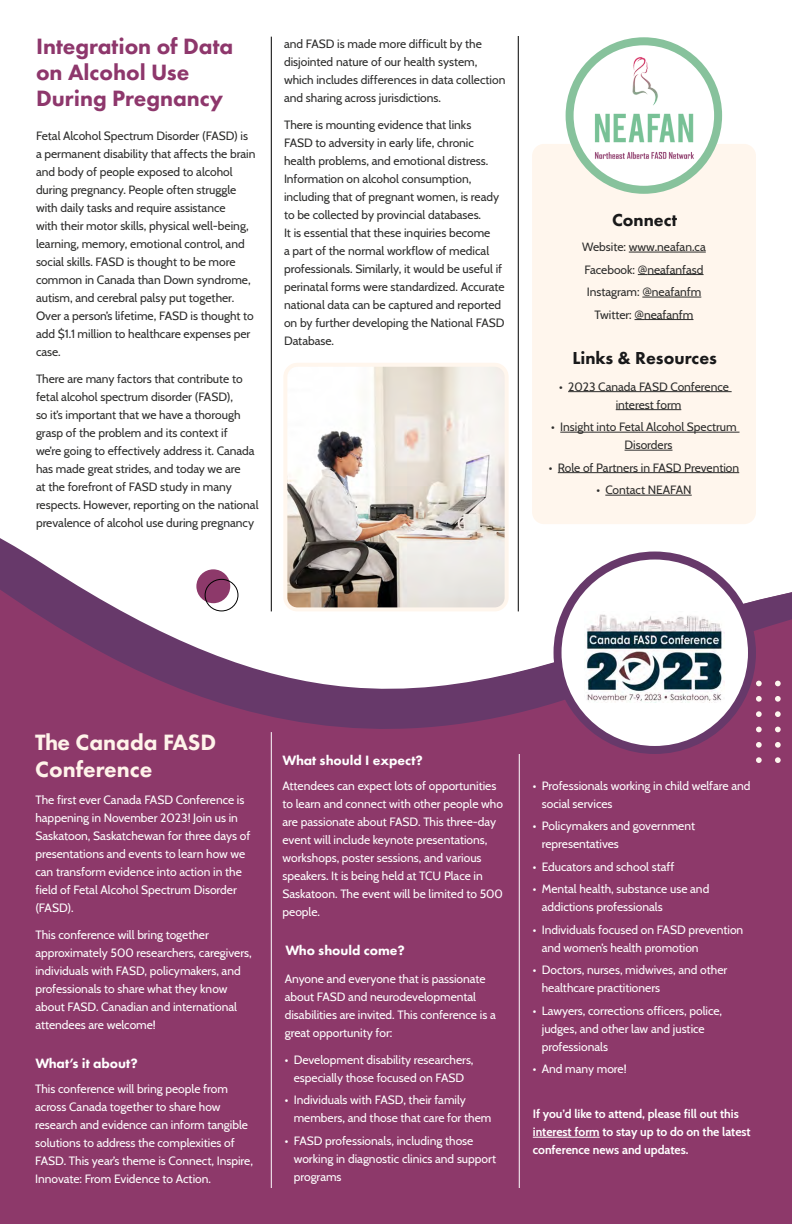
<style>
.page{position:relative;width:792px;height:1224px;background:#fff}
.page>*{position:absolute;margin:0;border:0;box-sizing:border-box;transform-origin:0 0}
.t1{font:800 23px/26px "Futura PT";color:#8e376c}
.t2{font:800 23px/27.6px "Futura PT";color:#fff3ea}
.t3{font:800 18px "Futura PT";color:#19191a}
.t4{font:800 14px "Futura PT";color:#fff}
.t5{font:12px/18px "Cabin";color:#fff}
.t6{font:12px/18px "Cabin";color:#2d2d2c}
.t7{font:700 12px/18px "Cabin";color:#fff}
.s1{font-family:"Europa"}
.s2{font-weight:700}
</style>
<div class="page">
<div style="left:0;top:826px;width:792px;height:398px;background:#8d396a"></div>
<svg style="left:0;top:442px;width:792px;height:384px;fill:#8d396a"></svg>
<hr style="left:271px;top:37px;width:1px;height:574px;background:#000">
<img style="left:285px;top:368px;width:222px;height:241px">
<div style="left:283px;top:363px;width:226px;height:248px;border:4px solid #fff6ed;border-radius:12px"></div>
<hr style="left:518px;top:36px;width:1px;height:575px;background:#000">
<div style="left:558px;top:556px;width:194px;height:194px;background:#fff;border-radius:50%"></div>
<div style="left:554px;top:552px;width:202px;height:202px;border:8px solid #67396a;border-radius:50%"></div>
<div style="left:532px;top:144px;width:224px;height:380px;background:#fff6ed;border-radius:12px"></div>
<hr style="left:629px;top:252px;width:77px;height:1px;background:#2d2d2c">
<hr style="left:647px;top:274px;width:57px;height:1px;background:#2d2d2c">
<hr style="left:652px;top:297px;width:49px;height:1px;background:#2d2d2c">
<hr style="left:644px;top:319px;width:49px;height:1px;background:#2d2d2c">
<div style="left:570px;top:41px;width:148px;height:149px;background:#fff;border-radius:50%"></div>
<div style="left:566px;top:37px;width:156px;height:157px;border:8px solid #87c29c;border-radius:50%"></div>
<img style="left:594px;top:113px;width:100px;height:46px">
<img style="left:632px;top:57px;width:26px;height:49px">
<hr style="left:568px;top:391px;width:164px;height:1px;background:#2d2d2c">
<hr style="left:616px;top:409px;width:65px;height:1px;background:#2d2d2c">
<hr style="left:560px;top:432px;width:179px;height:1px;background:#2d2d2c">
<hr style="left:625px;top:450px;width:48px;height:1px;background:#2d2d2c">
<hr style="left:558px;top:472px;width:181px;height:1px;background:#2d2d2c">
<hr style="left:605px;top:495px;width:87px;height:1px;background:#2d2d2c">
<img style="left:586px;top:614px;width:139px;height:89px">
<hr style="left:271px;top:732px;width:1px;height:456px;background:#fff">
<hr style="left:533px;top:1137px;width:67px;height:1px;background:#fff">
<hr style="left:519px;top:754px;width:1px;height:434px;background:#fff">
<svg style="left:756px;top:757px;width:6px;height:6px"></svg>
<svg style="left:775px;top:757px;width:6px;height:6px"></svg>
<svg style="left:756px;top:742px;width:6px;height:6px"></svg>
<svg style="left:775px;top:742px;width:6px;height:6px"></svg>
<svg style="left:756px;top:727px;width:6px;height:5px"></svg>
<svg style="left:775px;top:727px;width:6px;height:5px"></svg>
<svg style="left:756px;top:711px;width:6px;height:6px"></svg>
<svg style="left:775px;top:711px;width:6px;height:6px"></svg>
<svg style="left:756px;top:696px;width:6px;height:6px"></svg>
<svg style="left:775px;top:696px;width:6px;height:6px"></svg>
<svg style="left:756px;top:681px;width:6px;height:5px"></svg>
<svg style="left:775px;top:681px;width:6px;height:5px"></svg>
<div style="left:196px;top:569px;width:34px;height:34px;background:#8d396a;border-radius:50%"></div>
<div style="left:205px;top:579px;width:33px;height:32px;border:1px solid #000;border-radius:50%"></div>
<h1 class="t1" style="left:36px;top:33px;width:199px">Integration of Data on Alcohol Use<br>During Pregnancy</h1>
<p class="t6" style="left:284px;top:34px;width:223px">and FASD is made more difficult by the disjointed nature of our health system, which includes differences in data collection and sharing across jurisdictions.</p>
<p class="t6" style="left:284px;top:115px;width:222px">There is mounting evidence that links<br>FASD to adversity in early life, chronic health problems, and emotional distress.<br>Information on alcohol consumption, including that of pregnant women, is ready to be collected by provincial databases.<br>It is essential that these inquiries become<br>a part of the normal workflow of medical professionals. Similarly, it would be useful if perinatal forms were standardized. Accurate national data can be captured and reported on by further developing the National FASD Database.</p>
<p class="t6" style="left:36px;top:126px;width:221px">Fetal Alcohol Spectrum Disorder (FASD) is a permanent disability that affects the brain and body of people exposed to alcohol during pregnancy. People often struggle with daily tasks and require assistance<br>with their motor skills, physical well-being, learning, memory, emotional control, and social skills. FASD is thought to be more common in Canada than Down syndrome, autism, and cerebral palsy put together.<br>Over a person’s lifetime, FASD is thought to add $1.1 million to healthcare expenses per case.</p>
<p class="t6" style="left:36px;top:369px;width:224px">There are many factors that contribute to fetal alcohol spectrum disorder (FASD),<br>so it’s important that we have a thorough grasp of the problem and its context if<br>we’re going to effectively address it. Canada has made great strides, and today we are<br>at the forefront of FASD study in many respects. However, reporting on the national prevalence of alcohol use during pregnancy</p>
<h2 class="t3" style="left:612px;top:208px;width:67px">Connect</h2>
<p class="t6" style="left:582px;top:235px;width:125px;line-height:22.5px;text-align:center">Website: www.neafan.ca<br>Facebook: <span class="s1">@</span>neafanfasd<br>Instagram: <span class="s1">@</span>neafanfm<br>Twitter: <span class="s1">@</span>neafanfm</p>
<h2 class="t3" style="left:572px;top:347px;width:146px">Links &amp; Resources</h2>
<p class="t6" style="left:616px;top:377px;width:115px;text-indent:-57px">• 2023 Canada FASD Conference interest form</p>
<p class="t6" style="left:625px;top:417px;width:114px;text-indent:-73px">• Insight into Fetal Alcohol Spectrum<br>Disorders</p>
<p class="t6" style="left:549px;top:458px;width:192px">• Role of Partners in FASD Prevention</p>
<p class="t6" style="left:596px;top:480px;width:97px">• Contact NEAFAN</p>
<h1 class="t2" style="left:35px;top:728px;width:183px">The Canada FASD<br>Conference</h1>
<p class="t5" style="left:35px;top:790px;width:216px">The first ever Canada FASD Conference is happening in November 2023! Join us in Saskatoon, Saskatchewan for three days of presentations and events to learn how we can transform evidence into action in the field of Fetal Alcohol Spectrum Disorder (FASD).</p>
<p class="t5" style="left:35px;top:925px;width:218px">This conference will bring together approximately 500 researchers, caregivers, individuals with FASD, policymakers, and professionals to share what they know about FASD. Canadian and international attendees are welcome!</p>
<p class="t4" style="left:35px;top:1055px;width:104px">What’s it about?</p>
<p class="t5" style="left:35px;top:1079px;width:219px">This conference will bring people from across Canada together to share how research and evidence can inform tangible solutions to address the complexities of FASD. This year’s theme is Connect, Inspire, Innovate: From Evidence to Action.</p>
<p class="t4" style="left:283px;top:751px;width:142px">What should I expect?</p>
<p class="t5" style="left:283px;top:776px;width:222px">Attendees can expect lots of opportunities to learn and connect with other people who are passionate about FASD. This three-day event will include keynote presentations, workshops, poster sessions, and various speakers. It is being held at TCU Place in Saskatoon. The event will be limited to 500 people.</p>
<p class="t4" style="left:285px;top:942px;width:121px">Who should come?</p>
<p class="t5" style="left:285px;top:969px;width:213px">Anyone and everyone that is passionate about FASD and neurodevelopmental disabilities are invited. This conference is a great opportunity for:</p>
<p class="t5" style="left:285px;top:1050px;width:190px;text-align:center"><span class="s2">•</span> Development disability researchers, especially those focused on FASD</p>
<p class="t5" style="left:294px;top:1090px;width:199px;text-indent:-9px"><span class="s2">•</span> Individuals with FASD, their family members, and those that care for them</p>
<p class="t5" style="left:294px;top:1131px;width:204px;text-indent:-9px"><span class="s2">•</span> FASD professionals, including those working in diagnostic clinics and support programs</p>
<p class="t5" style="left:542px;top:776px;width:210px;text-indent:-9px"><span class="s2">•</span> Professionals working in child welfare and social services</p>
<p class="t5" style="left:542px;top:816px;width:155px;text-indent:-9px"><span class="s2">•</span> Policymakers and government representatives</p>
<p class="t5" style="left:533px;top:857px;width:143px"><span class="s2">•</span> Educators and school staff</p>
<p class="t5" style="left:542px;top:879px;width:169px;text-indent:-9px"><span class="s2">•</span> Mental health, substance use and addictions professionals</p>
<p class="t5" style="left:542px;top:920px;width:203px;text-indent:-9px"><span class="s2">•</span> Individuals focused on FASD prevention and women’s health promotion</p>
<p class="t5" style="left:542px;top:960px;width:187px;text-indent:-9px"><span class="s2">•</span> Doctors, nurses, midwives, and other healthcare practitioners</p>
<p class="t5" style="left:542px;top:1001px;width:182px;text-indent:-9px"><span class="s2">•</span> Lawyers, corrections officers, police, judges, and other law and justice professionals</p>
<p class="t5" style="left:533px;top:1059px;width:95px"><span class="s2">•</span> And many more!</p>
<p class="t7" style="left:533px;top:1104px;width:219px">If you’d like to attend, please fill out this interest form to stay up to do on the latest conference news and updates.</p>
</div>
